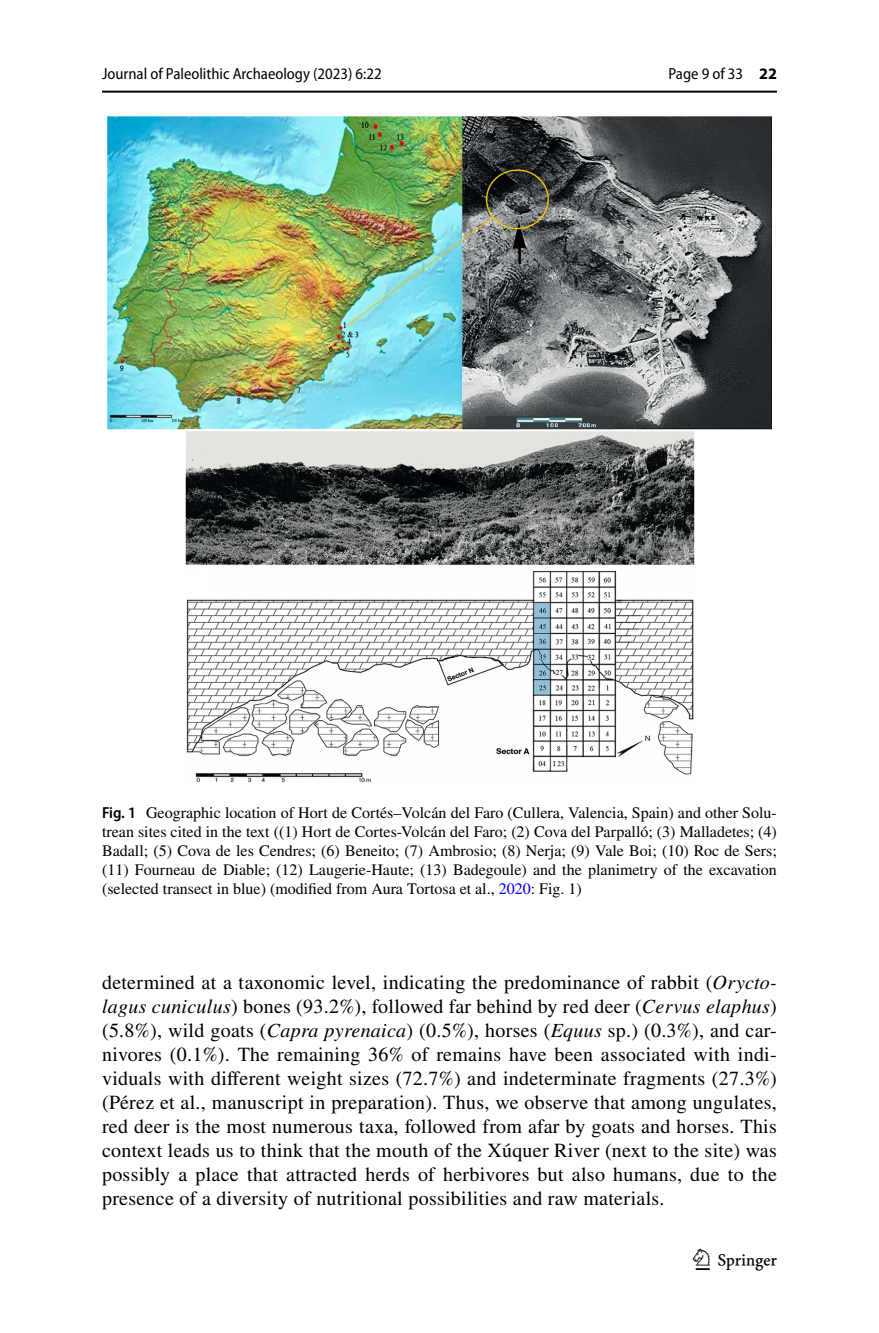
<style>
.page{position:relative;width:879px;height:1333px;background:#fff}
.page>*{position:absolute;margin:0;border:0;box-sizing:border-box;transform-origin:0 0}
.t1{font:30px "Springnew Regular 3";color:#000}
.t2{font:20px/24px "STIX";letter-spacing:.015em;color:#000;text-align:justify}
.t3{font:16px/19px "STIX";color:#000;text-align:justify}
.t4{font:semi-condensed 16px "Myriad Pro";color:#000}
.s1{font-weight:700;font-stretch:normal}
.s2{font-family:"Myriad Pro";font-weight:600;font-stretch:semi-condensed}
.s3{color:#00f}
.s4{font-style:italic}
</style>
<div class="page">
<hr style="left:102px;top:91px;width:675px;height:2px;background:#000">
<img style="left:108px;top:116px;width:663px;height:667px">
<p class="t4" style="left:102px;top:65px;width:281px">Journal of Paleolithic Archaeology (2023) 6:22</p>
<p class="t4" style="left:668px;top:65px;width:110px">Page 9 of 33 <span class="s1">22</span></p>
<p class="t3" style="left:102px;top:804px;width:676px"><span class="s2">Fig. 1</span> Geographic location of Hort de Cortés–Volcán del Faro (Cullera, Valencia, Spain) and other Solu&shy;trean sites cited in the text ((1) Hort de Cortes-Volcán del Faro; (2) Cova del Parpalló; (3) Malladetes; (4)<br>Badall; (5) Cova de les Cendres; (6) Beneito; (7) Ambrosio; (8) Nerja; (9) Vale Boi; (10) Roc de Sers; (11) Fourneau de Diable; (12) Laugerie-Haute; (13) Badegoule) and the planimetry of the excavation (selected transect in blue) (modified from Aura Tortosa et al., <span class="s3">2020</span>: Fig. 1)</p>
<p class="t2" style="left:102px;top:971px;width:676px">determined at a taxonomic level, indicating the predominance of rabbit (<span class="s4">Orycto&shy;lagus cuniculus</span>) bones (93.2%), followed far behind by red deer (<span class="s4">Cervus elaphus</span>) (5.8%), wild goats (<span class="s4">Capra pyrenaica</span>) (0.5%), horses (<span class="s4">Equus</span> sp.) (0.3%), and car&shy;nivores (0.1%). The remaining 36% of remains have been associated with indi&shy;viduals with different weight sizes (72.7%) and indeterminate fragments (27.3%) (Pérez et al., manuscript in preparation). Thus, we observe that among ungulates, red deer is the most numerous taxa, followed from afar by goats and horses. This context leads us to think that the mouth of the Xúquer River (next to the site) was possibly a place that attracted herds of herbivores but also humans, due to the presence of a diversity of nutritional possibilities and raw materials.</p>
<h1 class="t1" style="left:696px;top:1248px;width:83px">1 3</h1>
</div>
